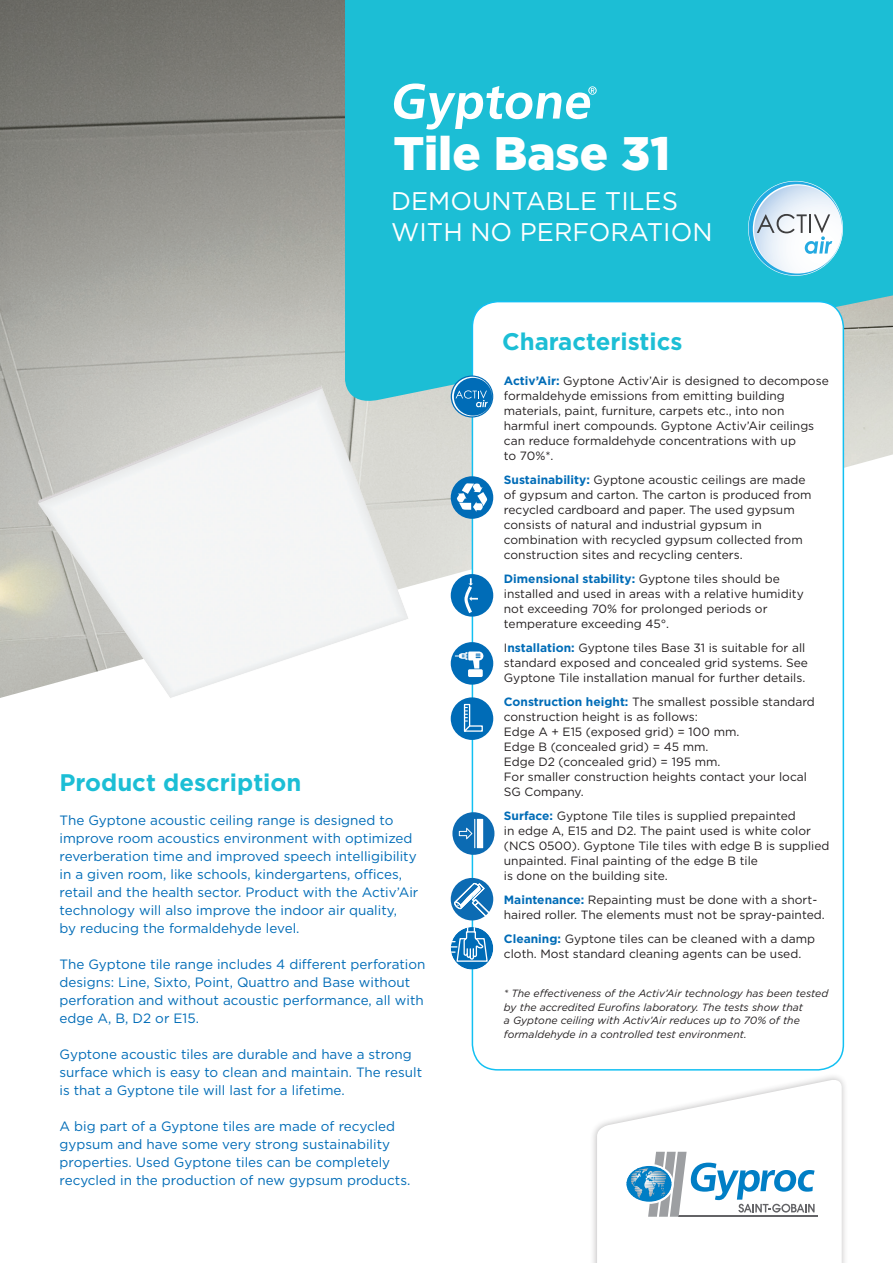
<style>
.page{position:relative;width:893px;height:1263px;background:#fff}
.page>*{position:absolute;margin:0;border:0;box-sizing:border-box;transform-origin:0 0}
.t1{font:900 46.95px "Gotham";color:#fff}
.t2{font:25.5px/30.6px "Gotham";color:#fff}
.t3{font:700 24px "Gotham";color:#1cbed5}
.t4{font:13.5px/18px "Gotham";color:#006cb7}
.t5{font:12px/15px "Gotham";color:#231f20}
.t6{font:italic 10.5px/13.5px "Gotham";color:#231f20}
.s1{font-weight:700;color:#006cb7}
</style>
<div class="page">
<img style="left:0;top:0;width:893px;height:698px">
<img style="left:9px;top:378px;width:416px;height:320px">
<div style="left:345px;top:0;width:548px;height:407px;background:#1cbed5"></div>
<div style="left:472px;top:302px;width:371px;height:768px;background:#fff;border-radius:25px"></div>
<div style="left:590px;top:1073px;width:259px;height:190px;background:#231f20;opacity:.3"></div>
<svg style="left:597px;top:1078px;width:245px;height:185px"></svg>
<hr style="left:678px;top:1215px;width:140px;height:1px;background:#636366">
<svg style="left:625px;top:1164px;width:49px;height:40px"></svg>
<svg style="left:627px;top:1152px;width:188px;height:65px"></svg>
<svg style="left:393px;top:83px;width:204px;height:47px"></svg>
<div style="left:451px;top:642px;width:42px;height:43px;background:#006cb7;border-radius:50%"></div>
<div style="left:468px;top:669px;width:15px;height:8px;background:#fff;border-radius:2px"></div>
<svg style="left:455px;top:651px;width:28px;height:17px"></svg>
<div style="left:451px;top:697px;width:42px;height:43px;background:#006cb7;border-radius:50%"></div>
<svg style="left:463px;top:703px;width:20px;height:29px"></svg>
<div style="left:451px;top:574px;width:42px;height:43px;background:#006cb7;border-radius:50%"></div>
<svg style="left:464px;top:578px;width:14px;height:38px"></svg>
<svg style="left:451px;top:375px;width:42px;height:42px"></svg>
<svg style="left:452px;top:377px;width:40px;height:39px;background:#3c8fc7"></svg>
<svg style="left:749px;top:181px;width:93px;height:94px"></svg>
<div style="left:451px;top:476px;width:42px;height:43px;background:#006cb7;border-radius:50%"></div>
<svg style="left:457px;top:483px;width:30px;height:29px"></svg>
<div style="left:451px;top:927px;width:42px;height:42px;background:#006cb7;border-radius:50%"></div>
<svg style="left:451px;top:927px;width:38px;height:35px"></svg>
<svg style="left:451px;top:878px;width:42px;height:42px"></svg>
<svg style="left:452px;top:812px;width:42px;height:43px"></svg>
<div style="left:477px;top:819px;width:6px;height:29px;background:#fff"></div>
<svg style="left:459px;top:819px;width:16px;height:29px"></svg>
<h1 class="t1" style="left:393px;top:121px;width:278px">Tile Base 31</h1>
<h2 class="t2" style="left:391px;top:185px;width:323px">DEMOUNTABLE TILES<br>WITH NO PERFORATION</h2>
<h3 class="t3" style="left:60px;top:767px;width:243px">Product description</h3>
<p class="t4" style="left:60px;top:811px;width:360px">The Gyptone acoustic ceiling range is designed to improve room acoustics environment with optimized reverberation time and improved speech intelligibility in a given room, like schools, kindergartens, offices, retail and the health sector. Product with the Activ’Air technology will also improve the indoor air quality,<br>by reducing the formaldehyde level.</p>
<p class="t4" style="left:60px;top:955px;width:367px">The Gyptone tile range includes 4 different perforation designs: Line, Sixto, Point, Quattro and Base without perforation and without acoustic performance, all with edge A, B, D2 or E15.</p>
<p class="t4" style="left:60px;top:1045px;width:364px">Gyptone acoustic tiles are durable and have a strong surface which is easy to clean and maintain. The result is that a Gyptone tile will last for a lifetime.</p>
<p class="t4" style="left:60px;top:1117px;width:352px">A big part of a Gyptone tiles are made of recycled gypsum and have some very strong sustainability properties. Used Gyptone tiles can be completely recycled in the production of new gypsum products.</p>
<h3 class="t3" style="left:502px;top:326px;width:182px">Characteristics</h3>
<p class="t5" style="left:504px;top:373px;width:326px"><span class="s1">Activ’Air:</span> Gyptone Activ’Air is designed to decompose formaldehyde emissions from emitting building materials, paint, furniture, carpets etc., into non harmful inert compounds. Gyptone Activ’Air ceilings can reduce formaldehyde concentrations with up<br>to 70%*.</p>
<p class="t5" style="left:504px;top:472px;width:309px"><span class="s1">Sustainability:</span> Gyptone acoustic ceilings are made of gypsum and carton. The carton is produced from recycled cardboard and paper. The used gypsum consists of natural and industrial gypsum in combination with recycled gypsum collected from construction sites and recycling centers.</p>
<p class="t5" style="left:504px;top:571px;width:301px"><span class="s1">Dimensional stability:</span> Gyptone tiles should be installed and used in areas with a relative humidity not exceeding 70% for prolonged periods or temperature exceeding 45°.</p>
<p class="t5" style="left:504px;top:640px;width:306px">I<span class="s1">nstallation:</span> Gyptone tiles Base 31 is suitable for all standard exposed and concealed grid systems. See<br>Gyptone Tile installation manual for further details.</p>
<p class="t5" style="left:504px;top:694px;width:313px"><span class="s1">Construction height:</span> The smallest possible standard construction height is as follows:<br>Edge A + E15 (exposed grid) = 100 mm.<br>Edge B (concealed grid) = 45 mm.<br>Edge D2 (concealed grid) = 195 mm.<br>For smaller construction heights contact your local SG Company.</p>
<p class="t5" style="left:504px;top:808px;width:327px"><span class="s1">Surface:</span> Gyptone Tile tiles is supplied prepainted<br>in edge A, E15 and D2. The paint used is white color (NCS 0500). Gyptone Tile tiles with edge B is supplied unpainted. Final painting of the edge B tile<br>is done on the building site.</p>
<p class="t5" style="left:504px;top:892px;width:322px"><span class="s1">Maintenance:</span> Repainting must be done with a short&shy;haired roller. The elements must not be spray-painted.</p>
<p class="t5" style="left:504px;top:931px;width:313px"><span class="s1">Cleaning:</span> Gyptone tiles can be cleaned with a damp cloth. Most standard cleaning agents can be used.</p>
<p class="t6" style="left:504px;top:986px;width:326px">* The effectiveness of the Activ’Air technology has been tested by the accredited Eurofins laboratory. The tests show that<br>a Gyptone ceiling with Activ’Air reduces up to 70% of the formaldehyde in a controlled test environment.</p>
</div>
